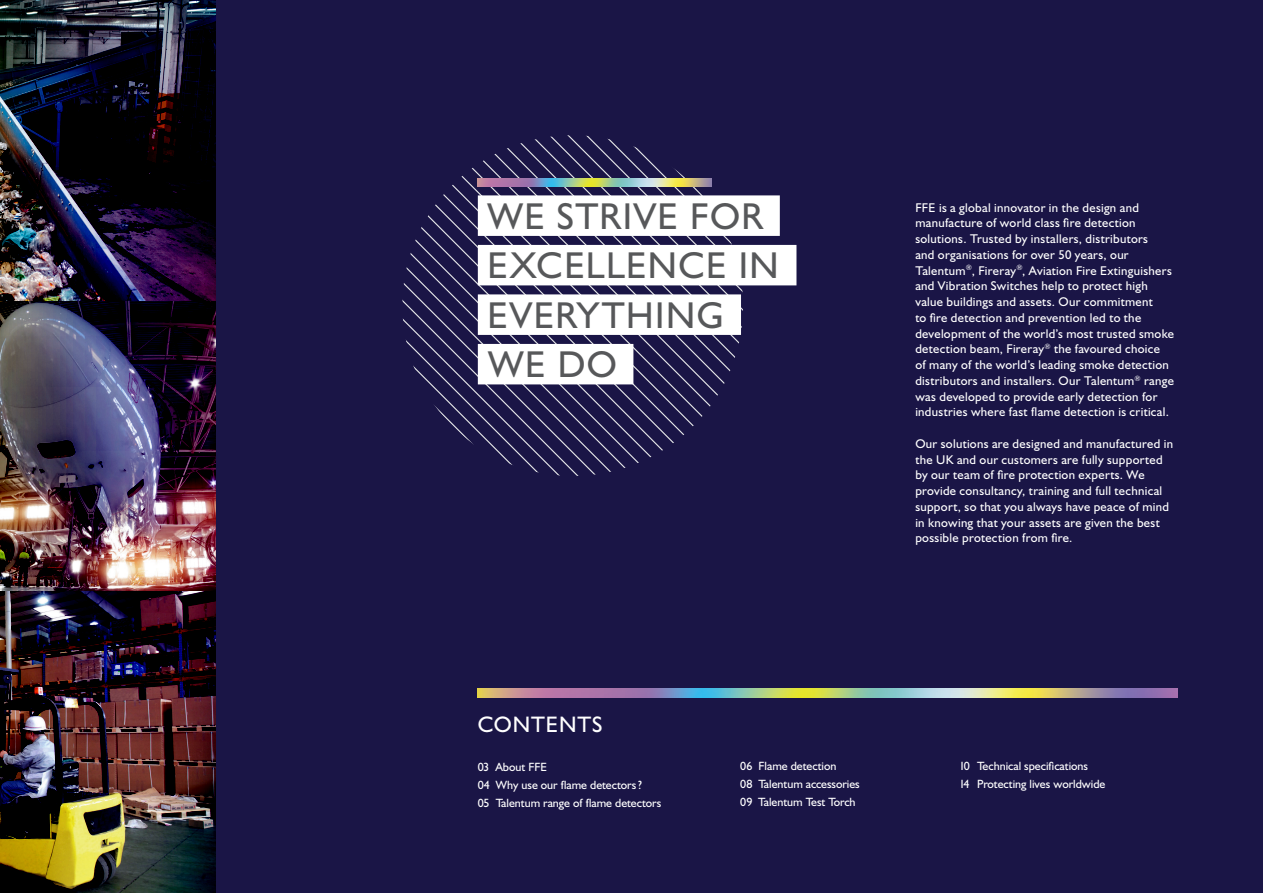
<style>
.page{position:relative;width:1263px;height:893px;background:#1a1546}
.page>*{position:absolute;margin:0;border:0;box-sizing:border-box;transform-origin:0 0}
.t1{font:37.5px "Humanist 521 BT";letter-spacing:.04em;color:#57585a}
.t2{font:22.5px "Humanist 521 BT";letter-spacing:.04em;color:#fff}
.t3{font:12.75px/15.8px "Humanist 521 BT";letter-spacing:.025em;color:#fff}
.t4{font:12px "Humanist 521 BT";color:#fff}
.s1{color:#fff}
.s2{font-weight:300;color:#fff}
</style>
<div class="page">
<img style="left:0;top:0;width:215px;height:893px">
<svg style="left:413px;top:215px;width:19px;height:171px"></svg>
<svg style="left:432px;top:194px;width:18px;height:229px"></svg>
<svg style="left:450px;top:176px;width:18px;height:264px"></svg>
<svg style="left:468px;top:160px;width:19px;height:285px"></svg>
<svg style="left:487px;top:153px;width:18px;height:306px"></svg>
<svg style="left:505px;top:143px;width:19px;height:322px"></svg>
<svg style="left:524px;top:139px;width:18px;height:334px"></svg>
<svg style="left:542px;top:136px;width:18px;height:340px"></svg>
<svg style="left:560px;top:135px;width:19px;height:341px"></svg>
<svg style="left:579px;top:135px;width:18px;height:340px"></svg>
<svg style="left:597px;top:138px;width:19px;height:334px"></svg>
<svg style="left:616px;top:145px;width:127px;height:323px"></svg>
<div style="left:478px;top:195px;width:302px;height:41px;background:#fff"></div>
<div style="left:478px;top:245px;width:318px;height:40px;background:#fff"></div>
<div style="left:478px;top:294px;width:263px;height:41px;background:#fff"></div>
<div style="left:478px;top:344px;width:155px;height:40px;background:#fff"></div>
<img style="left:478px;top:178px;width:233px;height:9px">
<img style="left:478px;top:689px;width:700px;height:8px">
<p class="t1" style="left:488px;top:193px;width:295px">WE STRIVE FOR<span class="s1">¯</span></p>
<p class="t1" style="left:487px;top:242px;width:312px">EXCELLENCE IN<span class="s1">¯</span></p>
<p class="t1" style="left:487px;top:292px;width:256px">EVERYTHING<span class="s1">¯</span></p>
<p class="t1" style="left:489px;top:341px;width:147px">WE DO<span class="s2">¯</span></p>
<p class="t3" style="left:915px;top:199px;width:260px">FFE is a global innovator in the design and manufacture of world class fire detection solutions. Trusted by installers, distributors<br>and organisations for over 50 years, our Talentum<sup>®</sup>, Fireray<sup>®</sup>, Aviation Fire Extinguishers and Vibration Switches help to protect high value buildings and assets. Our commitment<br>to fire detection and prevention led to the development of the world’s most trusted smoke detection beam, Fireray<sup>®</sup> the favoured choice<br>of many of the world’s leading smoke detection distributors and installers. Our Talentum<sup>®</sup> range was developed to provide early detection for industries where fast flame detection is critical.</p>
<p class="t3" style="left:915px;top:436px;width:259px">Our solutions are designed and manufactured in the UK and our customers are fully supported by our team of fire protection experts. We provide consultancy, training and full technical support, so that you always have peace of mind in knowing that your assets are given the best possible protection from fire.</p>
<p class="t2" style="left:478px;top:711px;width:126px">CONTENTS</p>
<p class="t4" style="left:478px;top:760px;width:71px">03 About FFE</p>
<p class="t4" style="left:478px;top:778px;width:166px">04 Why use our flame detectors ?</p>
<p class="t4" style="left:478px;top:796px;width:185px">05 Talentum range of flame detectors</p>
<p class="t4" style="left:740px;top:758px;width:98px">06 Flame detection</p>
<p class="t4" style="left:740px;top:776px;width:121px">08 Talentum accessories</p>
<p class="t4" style="left:740px;top:794px;width:117px">09 Talentum Test Torch</p>
<p class="t4" style="left:959px;top:759px;width:130px">10 Technical specifications</p>
<p class="t4" style="left:959px;top:777px;width:148px">14 Protecting lives worldwide</p>
</div>
